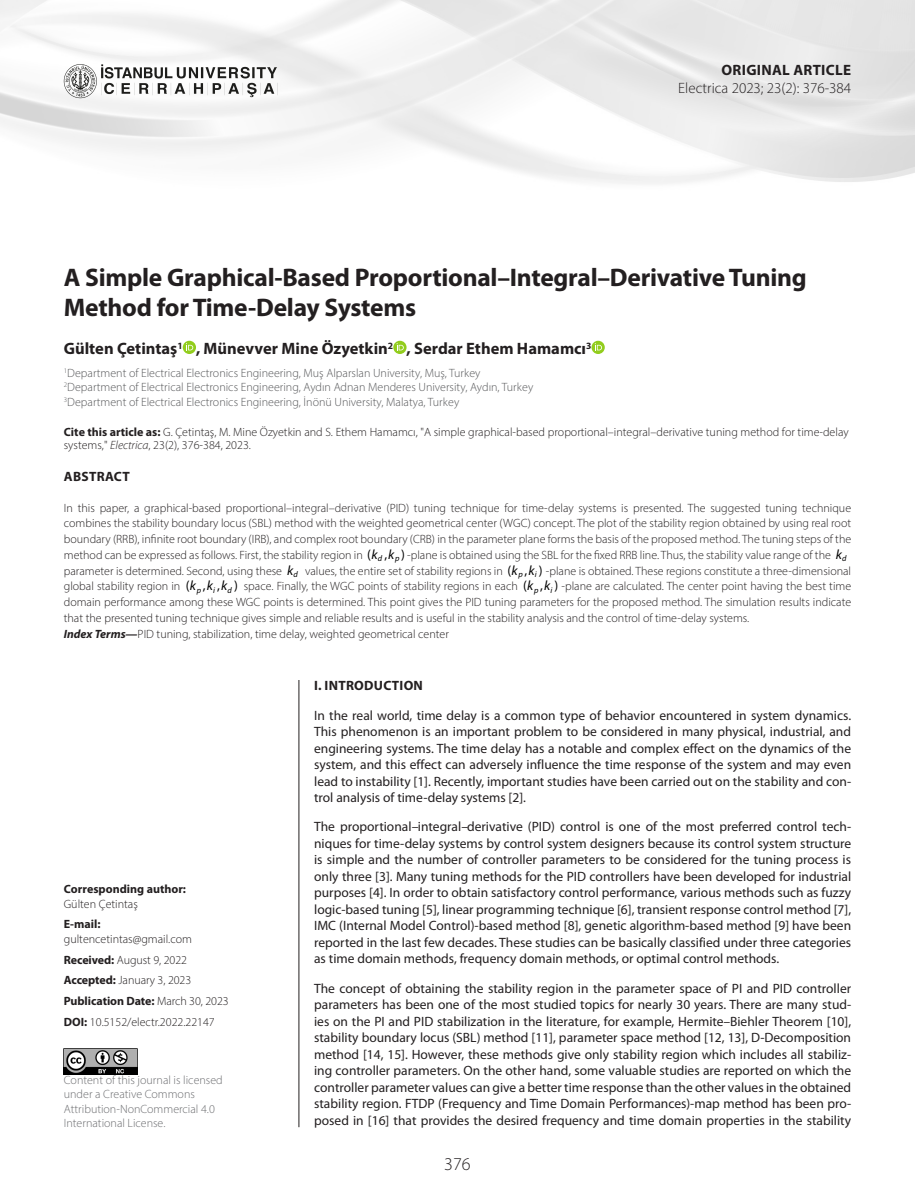
<style>
.page{position:relative;width:915px;height:1191px;background:#fff}
.page>*{position:absolute;margin:0;border:0;box-sizing:border-box;transform-origin:0 0}
.t1{font:700 25.5px/30px "Myriad Pro";letter-spacing:-.01em;color:#231f20}
.t2{font:300 18px "Myriad Pro";color:#231f20}
.t3{font:700 16.5px "Myriad Pro";color:#231f20}
.t4{font:300 15px "Myriad Pro";color:#231f20}
.t5{font:700 15px "Myriad Pro";letter-spacing:.02em;color:#231f20}
.t6{font:13.5px/16.5px "Myriad Pro";color:#231f20;text-align:justify}
.t7{font:700 13.5px "Myriad Pro";letter-spacing:.02em;color:#231f20}
.t8{font:italic 13.5px "Myriad Pro";color:#000}
.t9{font:13.5px "Myriad Pro";color:#000}
.t10{font:300 12px/15.8px "Myriad Pro";color:#231f20}
.t11{font:300 12px/14.4px "Myriad Pro";color:#57585a}
.t12{font:300 12px/14.4px "Myriad Pro";color:#6c6d70}
.t13{font:700 12px "Myriad Pro";color:#231f20}
.t14{font:italic 8.4px "Myriad Pro";color:#000}
.s1{font-weight:700}
.s2{font-style:italic}
.s3{font-weight:400;font-size:13.5px;color:#000}
.s4{font-weight:400;font-style:italic;font-size:13.5px;color:#000}
.s5{font-style:normal}
.s6{font-weight:700;font-style:italic}
</style>
<div class="page">
<hr style="left:298px;top:336px;width:1px;height:791px;background:#231f20">
<img style="left:64px;top:64px;width:214px;height:35px">
<svg style="left:183px;top:341px;width:13px;height:13px"></svg>
<svg style="left:186px;top:343px;width:7px;height:7px"></svg>
<svg style="left:393px;top:341px;width:13px;height:13px"></svg>
<svg style="left:396px;top:343px;width:7px;height:7px"></svg>
<svg style="left:591px;top:341px;width:13px;height:13px"></svg>
<svg style="left:594px;top:343px;width:7px;height:7px"></svg>
<img style="left:64px;top:1048px;width:74px;height:26px">
<p class="t5" style="left:721px;top:60px;width:131px">ORIGINAL ARTICLE</p>
<p class="t4" style="left:678px;top:79px;width:174px">Electrica 2023; 23(2): 376-384</p>
<h1 class="t1" style="left:64px;top:261px;width:744px">A Simple Graphical-Based Proportional–Integral–Derivative Tuning<br>Method for Time-Delay Systems</h1>
<p class="t3" style="left:64px;top:338px;width:529px">Gülten Çetintaş<sup>1</sup> , Münevver Mine Özyetkin<sup>2</sup> , Serdar Ethem Hamamcı<sup>3</sup></p>
<p class="t11" style="left:64px;top:365px;width:471px"><sup>1</sup>Department of Electrical Electronics Engineering, Muş Alparslan University, Muş, Turkey<br><sup>2</sup>Department of Electrical Electronics Engineering, Aydın Adnan Menderes University, Aydın, Turkey<br><sup>3</sup>Department of Electrical Electronics Engineering, İnönü University, Malatya, Turkey</p>
<p class="t10" style="left:64px;top:425px;width:786px;line-height:13.5px"><span class="s1">Cite this article as:</span> G. Çetintaş, M. Mine Özyetkin and S. Ethem Hamamcı, "A simple graphical-based proportional–integral–derivative tuning method for time-delay systems," <span class="s2">Electrica</span>, 23(2), 376-384, 2023.</p>
<p class="t7" style="left:64px;top:468px;width:67px">ABSTRACT</p>
<p class="t10" style="left:64px;top:499px;width:788px;text-align:justify">In this paper, a graphical-based proportional–integral–derivative (PID) tuning technique for time-delay systems is presented. The suggested tuning technique combines the stability boundary locus (SBL) method with the weighted geometrical center (WGC) concept. The plot of the stability region obtained by using real root boundary (RRB), infinite root boundary (IRB), and complex root boundary (CRB) in the parameter plane forms the basis of the proposed method. The tuning steps of the method can be expressed as follows. First, the stability region in <span class="s3">(</span></p>
<p class="t10" style="left:64px;top:547px;width:784px;text-indent:343px">-plane is obtained using the SBL for the fixed RRB line. Thus, the stability value range of the <span class="s4">k</span><sub>d </sub>parameter is determined. Second, using these <span class="s4">k</span><sub>d</sub> values, the entire set of stability regions in <span class="s3">(</span></p>
<p class="t8" style="left:371px;top:546px;width:24px">k k</p>
<p class="t14" style="left:378px;top:553px;width:6px">d</p>
<p class="t14" style="left:395px;top:553px;width:6px">p</p>
<p class="t9" style="left:401px;top:546px;width:5px">)</p>
<p class="t9" style="left:384px;top:546px;width:4px">,</p>
<p class="t8" style="left:511px;top:562px;width:33px">k k <span class="s5">)</span></p>
<p class="t14" style="left:518px;top:569px;width:6px">p</p>
<p class="t14" style="left:534px;top:569px;width:3px">i</p>
<p class="t9" style="left:524px;top:562px;width:4px">,</p>
<p class="t10" style="left:545px;top:562px;width:307px">-plane is obtained. These regions constitute a three-dimensional</p>
<p class="t8" style="left:190px;top:577px;width:24px">k k</p>
<p class="t14" style="left:197px;top:584px;width:6px">p</p>
<p class="t14" style="left:213px;top:584px;width:3px">i</p>
<p class="t10" style="left:203px;top:578px;width:325px"><span class="s3">, ,</span><span class="s4">k</span><sub>d</sub> space. Finally, the WGC points of stability regions in each <span class="s3">(</span></p>
<p class="t8" style="left:527px;top:577px;width:33px">k k <span class="s5">)</span></p>
<p class="t10" style="left:64px;top:578px;width:127px">global stability region in <span class="s3">(</span></p>
<p class="t9" style="left:234px;top:577px;width:5px">)</p>
<p class="t10" style="left:64px;top:578px;width:788px;text-indent:497px">-plane are calculated. The center point having the best time domain performance among these WGC points is determined. This point gives the PID tuning parameters for the proposed method. The simulation results indicate that the presented tuning technique gives simple and reliable results and is useful in the stability analysis and the control of time-delay systems.<br><span class="s6">Index Terms—</span>PID tuning, stabilization, time delay, weighted geometrical center</p>
<p class="t14" style="left:534px;top:584px;width:6px">p</p>
<p class="t14" style="left:550px;top:584px;width:3px">i</p>
<p class="t9" style="left:540px;top:577px;width:4px">,</p>
<p class="t13" style="left:64px;top:881px;width:124px">Corresponding author:</p>
<p class="t10" style="left:64px;top:895px;width:75px">Gülten Çetintaş</p>
<p class="t13" style="left:64px;top:916px;width:38px">E-mail:</p>
<p class="t10" style="left:64px;top:928px;width:166px;line-height:20.9px">gultencetintas@gmail.com<br><span class="s1">Received:</span> August 9, 2022<br><span class="s1">Accepted:</span> January 3, 2023<br><span class="s1">Publication Date:</span> March 30, 2023<br><span class="s1">DOI:</span> 10.5152/electr.2022.22147</p>
<p class="t12" style="left:64px;top:1072px;width:160px">Content of this journal is licensed under a Creative Commons<br>Attribution-NonCommercial 4.0<br>International License.</p>
<p class="t7" style="left:314px;top:677px;width:110px">I. INTRODUCTION</p>
<p class="t6" style="left:314px;top:706px;width:538px">In the real world, time delay is a common type of behavior encountered in system dynamics.<br>This phenomenon is an important problem to be considered in many physical, industrial, and engineering systems. The time delay has a notable and complex effect on the dynamics of the system, and this effect can adversely influence the time response of the system and may even lead to instability [1]. Recently, important studies have been carried out on the stability and con&shy;trol analysis of time-delay systems [2].</p>
<p class="t6" style="left:314px;top:818px;width:538px">The proportional–integral–derivative (PID) control is one of the most preferred control tech&shy;niques for time-delay systems by control system designers because its control system structure is simple and the number of controller parameters to be considered for the tuning process is only three [3]. Many tuning methods for the PID controllers have been developed for industrial purposes [4]. In order to obtain satisfactory control performance, various methods such as fuzzy logic-based tuning [5], linear programming technique [6], transient response control method [7], IMC (Internal Model Control)-based method [8], genetic algorithm-based method [9] have been reported in the last few decades. These studies can be basically classified under three categories as time domain methods, frequency domain methods, or optimal control methods.</p>
<p class="t6" style="left:314px;top:979px;width:538px">The concept of obtaining the stability region in the parameter space of PI and PID controller parameters has been one of the most studied topics for nearly 30 years. There are many stud&shy;ies on the PI and PID stabilization in the literature, for example, Hermite–Biehler Theorem [10], stability boundary locus (SBL) method [11], parameter space method [12, 13], D-Decomposition method [14, 15]. However, these methods give only stability region which includes all stabiliz&shy;ing controller parameters. On the other hand, some valuable studies are reported on which the controller parameter values can give a better time response than the other values in the obtained stability region. FTDP (Frequency and Time Domain Performances)-map method has been pro&shy;posed in [16] that provides the desired frequency and time domain properties in the stability</p>
<h2 class="t2" style="left:444px;top:1152px;width:28px">376</h2>
</div>
